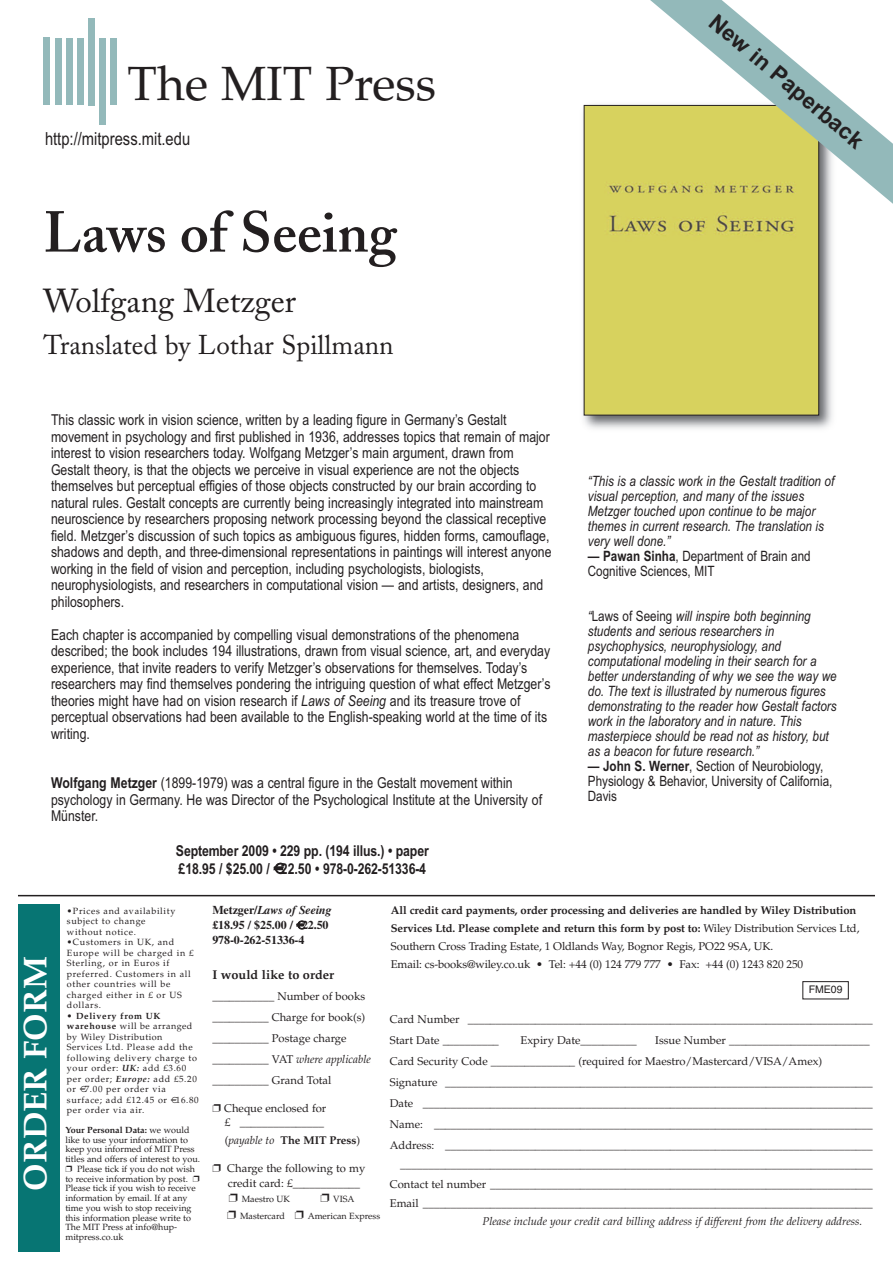
<style>
.page{position:relative;width:893px;height:1263px;background:#fff}
.page>*{position:absolute;margin:0;border:0;box-sizing:border-box;transform-origin:0 0}
.t1{font:600 57px "Adobe Caslon";color:#231f20}
.t2{font:48px "Palatino";color:#231f20}
.t3{font:33px "Adobe Caslon";color:#231f20}
.t4{font:700 33px "Palatino";color:#fff}
.t5{font:27px "Adobe Caslon";color:#231f20}
.t6{font:700 22.5px "Arial";color:#231f20}
.t7{font:18px "Arial Narrow";color:#231f20}
.t8{font:15px/16.5px "Arial Narrow";color:#231f20}
.t9{font:700 15px/18px "Arial Narrow";letter-spacing:-.01em;color:#231f20}
.t10{font:italic 14.25px/15px "Arial Narrow";color:#231f20}
.t11{font:14.25px/15px "Arial Narrow";color:#231f20}
.t12{font:700 12.75px "Palatino";color:#231f20}
.t13{font:700 12px/15px "Times";letter-spacing:-.01em;color:#231f20}
.t14{font:11.25px/21px "Palatino";color:#231f20}
.t15{font:italic 11.25px "Palatino";color:#231f20}
.t16{font:700 11.25px "Palatino";color:#231f20}
.t17{font:10.5px "Helvetica";color:#231f20}
.t18{font:9px/10.5px "Palatino";letter-spacing:.07em;color:#231f20}
.t19{font:9px/9.8px "Palatino";color:#231f20}
.s1{font-style:italic}
.s2{font-weight:700}
.s3{font-style:normal}
.s4{font-weight:700;font-style:italic}
.s5{font-weight:400}
.s6{font-weight:400;font-style:italic}
</style>
<div class="page">
<div style="left:44px;top:38px;width:6px;height:67px;background:#93b9ba"></div>
<div style="left:55px;top:38px;width:7px;height:67px;background:#93b9ba"></div>
<div style="left:66px;top:38px;width:6px;height:67px;background:#93b9ba"></div>
<div style="left:77px;top:38px;width:7px;height:67px;background:#93b9ba"></div>
<div style="left:111px;top:38px;width:6px;height:67px;background:#93b9ba"></div>
<div style="left:100px;top:38px;width:6px;height:87px;background:#93b9ba"></div>
<div style="left:88px;top:18px;width:7px;height:87px;background:#93b9ba"></div>
<img style="left:583px;top:104px;width:250px;height:325px">
<div style="left:586px;top:107px;width:231px;height:306px;background:#d7d25e"></div>
<div style="left:584px;top:105px;width:235px;height:310px;border:1px solid #231f20"></div>
<div style="left:18px;top:904px;width:42px;height:348px;background:#077573"></div>
<div style="left:802px;top:981px;width:47px;height:18px;border:1px solid #231f20"></div>
<hr style="left:18px;top:895px;width:857px;height:1px;background:#231f20">
<svg style="left:626px;top:0;width:267px;height:222px"></svg>
<h2 class="t2" style="left:128px;top:66px;width:310px">The MIT Press</h2>
<p class="t7" style="left:45px;top:128px;width:147px">http://mitpress.mit.edu</p>
<h1 class="t1" style="left:44px;top:211px;width:355px">Laws of Seeing</h1>
<h3 class="t3" style="left:44px;top:288px;width:254px">Wolfgang Metzger</h3>
<h3 class="t5" style="left:44px;top:334px;width:352px">Translated by Lothar Spillmann</h3>
<p class="t8" style="left:51px;top:412px;width:502px">This classic work in vision science, written by a leading figure in Germany’s Gestalt movement in psychology and first published in 1936, addresses topics that remain of major interest to vision researchers today. Wolfgang Metzger’s main argument, drawn from Gestalt theory, is that the objects we perceive in visual experience are not the objects themselves but perceptual effigies of those objects constructed by our brain according to natural rules. Gestalt concepts are currently being increasingly integrated into mainstream neuroscience by researchers proposing network processing beyond the classical receptive field. Metzger’s discussion of such topics as ambiguous figures, hidden forms, camouflage, shadows and depth, and three-dimensional representations in paintings will interest anyone working in the field of vision and perception, including psychologists, biologists, neurophysiologists, and researchers in computational vision — and artists, designers, and philosophers.</p>
<p class="t8" style="left:51px;top:626px;width:501px">Each chapter is accompanied by compelling visual demonstrations of the phenomena described; the book includes 194 illustrations, drawn from visual science, art, and everyday experience, that invite readers to verify Metzger’s observations for themselves. Today’s researchers may find themselves pondering the intriguing question of what effect Metzger’s theories might have had on vision research if <span class="s1">Laws of Seeing</span> and its treasure trove of perceptual observations had been available to the English-speaking world at the time of its writing.</p>
<p class="t8" style="left:51px;top:775px;width:493px"><span class="s2">Wolfgang Metzger</span> (1899-1979) was a central figure in the Gestalt movement within psychology in Germany. He was Director of the Psychological Institute at the University of<br>Münster.</p>
<p class="t9" style="left:176px;top:842px;width:254px">September 2009 • 229 pp. (194 illus.) • paper £18.95 / $25.00 / 22.50 • 978-0-262-51336-4</p>
<h3 class="t6" style="left:721px;top:9px;width:195px;rotate:40deg">New in Paperback</h3>
<p class="t10" style="left:588px;top:474px;width:248px">“This is a classic work in the Gestalt tradition of visual perception, and many of the issues Metzger touched upon continue to be major themes in current research. The translation is very well done.”</p>
<p class="t11" style="left:588px;top:549px;width:224px"><span class="s2">— Pawan Sinha</span>, Department of Brain and<br>Cognitive Sciences, MIT</p>
<p class="t10" style="left:588px;top:609px;width:250px">“<span class="s3">Laws of Seeing</span> will inspire both beginning students and serious researchers in psychophysics, neurophysiology, and computational modeling in their search for a better understanding of why we see the way we do. The text is illustrated by numerous figures demonstrating to the reader how Gestalt factors work in the laboratory and in nature. This masterpiece should be read not as history, but as a beacon for future research.”</p>
<p class="t11" style="left:588px;top:759px;width:246px"><span class="s2">— John S. Werner</span>, Section of Neurobiology,<br>Physiology &amp; Behavior, University of California,<br>Davis</p>
<h3 class="t4" style="left:23px;top:1191px;width:236px;rotate:-90deg">ORDER FORM</h3>
<p class="t18" style="left:67px;top:906px;width:110px">•Prices and availability subject to change without notice.</p>
<p class="t18" style="left:67px;top:938px;width:128px">•Customers in UK, and<br>Europe will be charged in £<br>Sterling, or in Euros if preferred. Customers in all other countries will be charged either in £ or US dollars.</p>
<p class="t18" style="left:67px;top:1012px;width:133px"><span class="s2">• Delivery from UK warehouse</span> will be arranged by Wiley Distribution<br>Services Ltd. Please add the following delivery charge to your order: <span class="s4">UK:</span> add £3.60 per order; <span class="s4">Europe:</span> add £5.20 or 7.00 per order via surface; add £12.45 or 16.80 per order via air.</p>
<p class="t19" style="left:65px;top:1126px;width:136px"><span class="s2">Your Personal Data:</span> we would like to use your information to keep you informed of MIT Press titles and offers of interest to you. ❐ Please tick if you do not wish to receive information by post. ❐<br>Please tick if you wish to receive information by email. If at any time you wish to stop receiving this information please write to<br>The MIT Press at info@hup&shy;mitpress.co.uk</p>
<p class="t13" style="left:212px;top:904px;width:121px">Metzger/<span class="s1">Laws of Seeing </span>£18.95 / $25.00 / 22.50<br>978-0-262-51336-4</p>
<p class="t12" style="left:212px;top:970px;width:123px">I would like to order</p>
<p class="t14" style="left:212px;top:987px;width:160px">___________ Number of books __________ Charge for book(s) __________ Postage charge __________ VAT <span class="s1">where applicable </span>__________ Grand Total</p>
<p class="t14" style="left:212px;top:1102px;width:115px;line-height:14.5px;text-align:right">❐ Cheque enclosed for £ _______________</p>
<p class="t16" style="left:225px;top:1136px;width:137px"><span class="s5">(</span><span class="s6">payable to</span> The MIT Press<span class="s5">)</span></p>
<p class="t14" style="left:228px;top:1162px;width:139px;line-height:15.1px;text-indent:-15px">❐ Charge the following to my credit card: £____________</p>
<p class="t19" style="left:229px;top:1195px;width:63px">❐ Maestro UK</p>
<p class="t19" style="left:227px;top:1192px;width:154px;line-height:16.4px;text-indent:93px">❐ VISA<br>❐ Mastercard ❐ American Express</p>
<p class="t14" style="left:391px;top:902px;width:470px;line-height:18px"><span class="s2">All credit card payments, order processing and deliveries are handled by Wiley Distribution Services Ltd. Please complete and return this form by post to:</span> Wiley Distribution Services Ltd, Southern Cross Trading Estate, 1 Oldlands Way, Bognor Regis, PO22 9SA, UK.<br>Email: cs-books@wiley.co.uk • Tel: +44 (0) 124 779 777 • Fax: +44 (0) 1243 820 250</p>
<p class="t17" style="left:809px;top:983px;width:35px">FME09</p>
<p class="t14" style="left:390px;top:1010px;width:485px">Card Number ________________________________________________________________________<br>Start Date __________</p>
<p class="t14" style="left:390px;top:1031px;width:485px;text-indent:265px">Issue Number _________________________ Card Security Code _______________ (required for Maestro/Mastercard/VISA/Amex)<br>Signature ____________________________________________________________________________ Date ________________________________________________________________________________ Name: ______________________________________________________________________________ Address: ____________________________________________________________________________</p>
<p class="t14" style="left:390px;top:1156px;width:485px;line-height:19.5px;text-align:justify;text-indent:11px">____________________________________________________________________________________ Contact tel number ____________________________________________________________________ Email ________________________________________________________________________________</p>
<p class="t15" style="left:483px;top:1217px;width:381px">Please include your credit card billing address if different from the delivery address.</p>
<p class="t14" style="left:521px;top:1031px;width:118px">Expiry Date__________</p>
</div>
